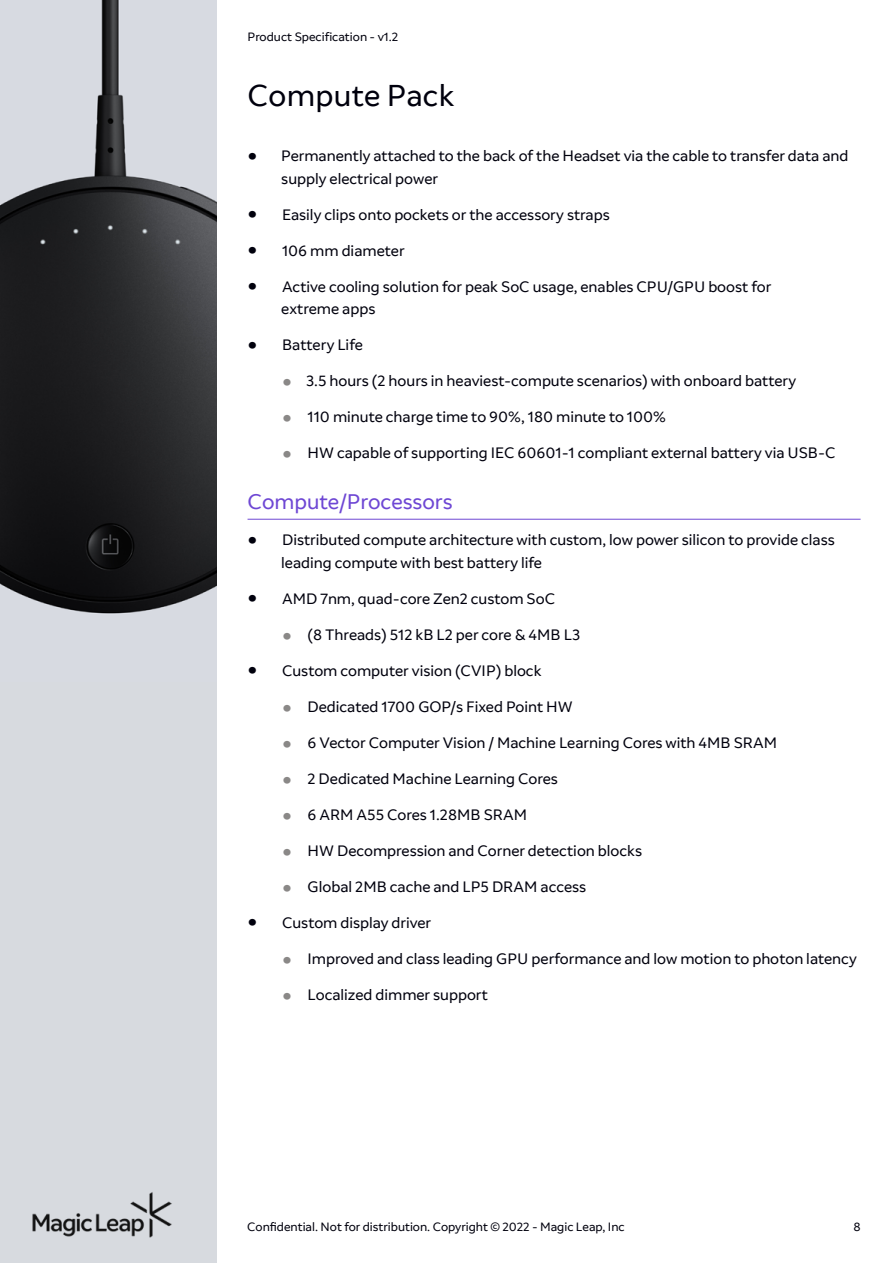
<style>
.page{position:relative;width:893px;height:1263px;background:#fff}
.page>*{position:absolute;margin:0;border:0;box-sizing:border-box;transform-origin:0 0}
.t1{font:30px "Lomino";letter-spacing:.01em;color:#00000d}
.t2{font:21px "Lomino";color:#6e47d4}
.t3{font:15px/22.5px "Lomino";color:#00000d}
.t4{font:12px "Lomino";color:#00000d}
.s1{font-size:27px}
.s2{font-size:27px;color:#8a8887}
</style>
<div class="page">
<hr style="left:248px;top:519px;width:613px;height:1px;background:#6e47d4">
<div style="left:0;top:0;width:216px;height:1263px;background:#d7dadf"></div>
<img style="left:0;top:0;width:216px;height:614px">
<p class="t4" style="left:248px;top:29px;width:152px">Product Specification - v1.2</p>
<h1 class="t1" style="left:248px;top:77px;width:208px">Compute Pack</h1>
<p class="t3" style="left:281px;top:145px;width:569px;text-indent:-34px"><span class="s1">•</span> Permanently attached to the back of the Headset via the cable to transfer data and supply electrical power</p>
<p class="t3" style="left:248px;top:204px;width:364px"><span class="s1">•</span> Easily clips onto pockets or the accessory straps</p>
<p class="t3" style="left:248px;top:240px;width:159px"><span class="s1">•</span> 106 mm diameter</p>
<p class="t3" style="left:281px;top:276px;width:491px;text-indent:-34px"><span class="s1">•</span> Active cooling solution for peak SoC usage, enables CPU/GPU boost for extreme apps</p>
<p class="t3" style="left:248px;top:334px;width:117px"><span class="s1">•</span> Battery Life</p>
<p class="t3" style="left:282px;top:370px;width:516px"><span class="s2">•</span> 3.5 hours (2 hours in heaviest-compute scenarios) with onboard battery</p>
<p class="t3" style="left:282px;top:406px;width:385px"><span class="s2">•</span> 110 minute charge time to 90%, 180 minute to 100%</p>
<p class="t3" style="left:282px;top:442px;width:555px"><span class="s2">•</span> HW capable of supporting IEC 60601-1 compliant external battery via USB-C</p>
<h2 class="t2" style="left:248px;top:489px;width:206px">Compute/Processors</h2>
<p class="t3" style="left:281px;top:529px;width:555px;text-indent:-34px"><span class="s1">•</span> Distributed compute architecture with custom, low power silicon to provide class leading compute with best battery life</p>
<p class="t3" style="left:248px;top:588px;width:309px"><span class="s1">•</span> AMD 7nm, quad-core Zen2 custom SoC</p>
<p class="t3" style="left:282px;top:624px;width:300px"><span class="s2">•</span> (8 Threads) 512 kB L2 per core &amp; 4MB L3</p>
<p class="t3" style="left:248px;top:660px;width:295px"><span class="s1">•</span> Custom computer vision (CVIP) block</p>
<p class="t3" style="left:282px;top:696px;width:292px"><span class="s2">•</span> Dedicated 1700 GOP/s Fixed Point HW</p>
<p class="t3" style="left:282px;top:732px;width:497px"><span class="s2">•</span> 6 Vector Computer Vision / Machine Learning Cores with 4MB SRAM</p>
<p class="t3" style="left:282px;top:768px;width:277px"><span class="s2">•</span> 2 Dedicated Machine Learning Cores</p>
<p class="t3" style="left:282px;top:804px;width:246px"><span class="s2">•</span> 6 ARM A55 Cores 1.28MB SRAM</p>
<p class="t3" style="left:282px;top:840px;width:361px"><span class="s2">•</span> HW Decompression and Corner detection blocks</p>
<p class="t3" style="left:282px;top:876px;width:306px"><span class="s2">•</span> Global 2MB cache and LP5 DRAM access</p>
<p class="t3" style="left:248px;top:912px;width:185px"><span class="s1">•</span> Custom display driver</p>
<p class="t3" style="left:282px;top:948px;width:576px"><span class="s2">•</span> Improved and class leading GPU performance and low motion to photon latency</p>
<p class="t3" style="left:282px;top:984px;width:207px"><span class="s2">•</span> Localized dimmer support</p>
<p class="t4" style="left:247px;top:1219px;width:379px">Confidential. Not for distribution. Copyright © 2022 - Magic Leap, Inc</p>
<p class="t4" style="left:853px;top:1219px;width:9px">8</p>
</div>
